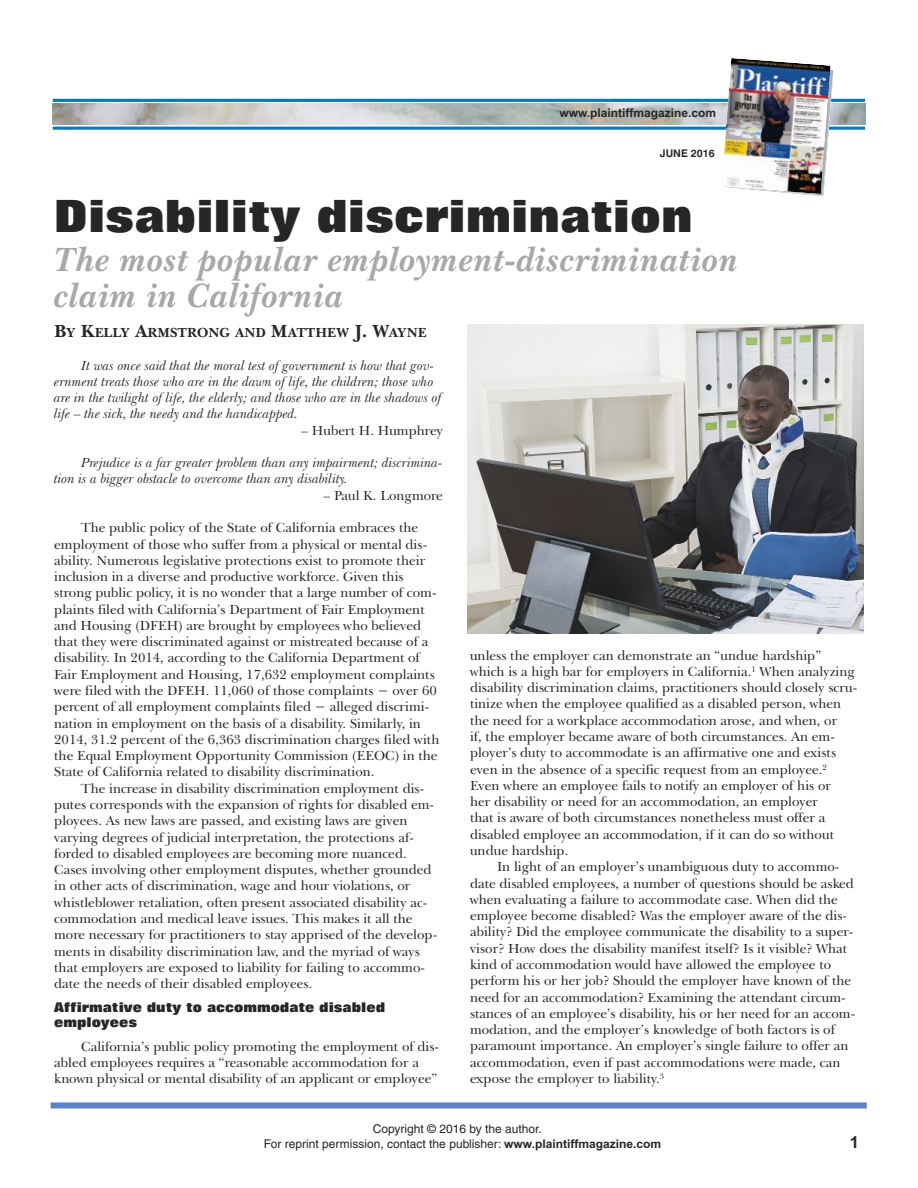
<style>
.page{position:relative;width:918px;height:1188px;background:#fff}
.page>*{position:absolute;margin:0;border:0;box-sizing:border-box;transform-origin:0 0}
.t1{font:800 45px "Folio BT";color:#272526}
.t2{font:italic 700 34.5px/36px "New Baskerville IT Cby BT";color:#a8a8a8}
.t3{font:700 16.5px "Arial";color:#272526}
.t4{font:13.5px/16.4px "New Baskerville IT Cby BT";color:#272526}
.t5{font:italic 13.5px/16.2px "New Baskerville IT Cby BT";color:#272526}
.t6{font:800 13.5px/15px "Folio BT";color:#272526}
.t7{font:700 13.5px "New Baskerville IT Cby BT";color:#272526}
.t8{font:12px/15px "Helvetica";color:#272526}
.t9{font:700 12px "Arial";color:#272526}
.t10{font:700 10.5px "Swiss 721 BT";color:#272526}
.s1{font-size:18px}
.s2{font-style:italic}
.s3{font-family:"Arial";font-weight:700}
</style>
<div class="page">
<img style="left:467px;top:325px;width:396px;height:309px">
<img style="left:53px;top:104px;width:812px;height:21px">
<hr style="left:53px;top:99px;width:812px;height:3px;background:#007cc2">
<hr style="left:53px;top:127px;width:812px;height:3px;background:#007cc2">
<svg style="left:801px;top:70px;width:33px;height:126px"></svg>
<img style="left:721px;top:58px;width:110px;height:136px">
<div style="left:51px;top:1102px;width:816px;height:6px;background:#5c81cc"></div>
<p class="t9" style="left:559px;top:106px;width:158px">www.plaintiffmagazine.com</p>
<p class="t10" style="left:660px;top:149px;width:56px">JUNE 2016</p>
<h1 class="t1" style="left:54px;top:200px;width:640px">Disability discrimination</h1>
<h2 class="t2" style="left:54px;top:246px;width:686px">The most popular employment-discrimination claim in California</h2>
<p class="t7" style="left:54px;top:328px;width:374px"><span class="s1">B</span>Y <span class="s1">K</span>ELLY <span class="s1">A</span>RMSTRONG AND <span class="s1">M</span>ATTHEW <span class="s1">J. W</span>AYNE</p>
<p class="t5" style="left:54px;top:359px;width:389px;text-indent:27px">It was once said that the moral test of government is how that gov&shy;ernment treats those who are in the dawn of life, the children; those who are in the twilight of life, the elderly; and those who are in the shadows of life – the sick, the needy and the handicapped.</p>
<p class="t4" style="left:301px;top:424px;width:143px"><span class="s2">–</span> Hubert H. Humphrey</p>
<p class="t5" style="left:54px;top:456px;width:390px;text-indent:27px">Prejudice is a far greater problem than any impairment; discrimina&shy;tion is a bigger obstacle to overcome than any disability.</p>
<p class="t4" style="left:324px;top:489px;width:121px"><span class="s2">–</span> Paul K. Longmore</p>
<p class="t4" style="left:54px;top:521px;width:387px;text-indent:27px">The public policy of the State of California embraces the employment of those who suffer from a physical or mental dis&shy;ability. Numerous legislative protections exist to promote their inclusion in a diverse and productive workforce. Given this strong public policy, it is no wonder that a large number of com&shy;plaints filed with California’s Department of Fair Employment and Housing (DFEH) are brought by employees who believed that they were discriminated against or mistreated because of a disability. In 2014, according to the California Department of Fair Employment and Housing, 17,632 employment complaints were filed with the DFEH. 11,060 of those complaints − over 60 percent of all employment complaints filed − alleged discrimi&shy;nation in employment on the basis of a disability. Similarly, in 2014, 31.2 percent of the 6,363 discrimination charges filed with the Equal Employment Opportunity Commission (EEOC) in the State of California related to disability discrimination.</p>
<p class="t4" style="left:54px;top:782px;width:384px;text-indent:27px">The increase in disability discrimination employment dis&shy;putes corresponds with the expansion of rights for disabled em&shy;ployees. As new laws are passed, and existing laws are given varying degrees of judicial interpretation, the protections af&shy;forded to disabled employees are becoming more nuanced.<br>Cases involving other employment disputes, whether grounded in other acts of discrimination, wage and hour violations, or whistleblower retaliation, often present associated disability ac&shy;commodation and medical leave issues. This makes it all the more necessary for practitioners to stay apprised of the develop&shy;ments in disability discrimination law, and the myriad of ways that employers are exposed to liability for failing to accommo&shy;date the needs of their disabled employees.</p>
<p class="t6" style="left:54px;top:1001px;width:332px">Affirmative duty to accommodate disabled employees</p>
<p class="t4" style="left:54px;top:1040px;width:386px;text-indent:27px">California’s public policy promoting the employment of dis&shy;abled employees requires a “reasonable accommodation for a known physical or mental disability of an applicant or employee”</p>
<p class="t4" style="left:470px;top:649px;width:389px">unless the employer can demonstrate an “undue hardship” which is a high bar for employers in California.<sup>1</sup> When analyzing disability discrimination claims, practitioners should closely scru&shy;tinize when the employee qualified as a disabled person, when the need for a workplace accommodation arose, and when, or<br>if, the employer became aware of both circumstances. An em&shy;ployer’s duty to accommodate is an affirmative one and exists even in the absence of a specific request from an employee.<sup>2<br></sup>Even where an employee fails to notify an employer of his or<br>her disability or need for an accommodation, an employer<br>that is aware of both circumstances nonetheless must offer a disabled employee an accommodation, if it can do so without undue hardship.</p>
<p class="t4" style="left:470px;top:860px;width:387px;text-indent:27px">In light of an employer’s unambiguous duty to accommo&shy;date disabled employees, a number of questions should be asked when evaluating a failure to accommodate case. When did the employee become disabled? Was the employer aware of the dis&shy;ability? Did the employee communicate the disability to a super&shy;visor? How does the disability manifest itself? Is it visible? What kind of accommodation would have allowed the employee to perform his or her job? Should the employer have known of the need for an accommodation? Examining the attendant circum&shy;stances of an employee’s disability, his or her need for an accom&shy;modation, and the employer’s knowledge of both factors is of paramount importance. An employer’s single failure to offer an accommodation, even if past accommodations were made, can expose the employer to liability.<sup>3</sup></p>
<p class="t8" style="left:264px;top:1122px;width:399px;text-indent:109px">Copyright © 2016 by the author.<br>For reprint permission, contact the publisher: <span class="s3">www.plaintiffmagazine.com</span></p>
<p class="t3" style="left:850px;top:1133px;width:11px">1</p>
</div>
